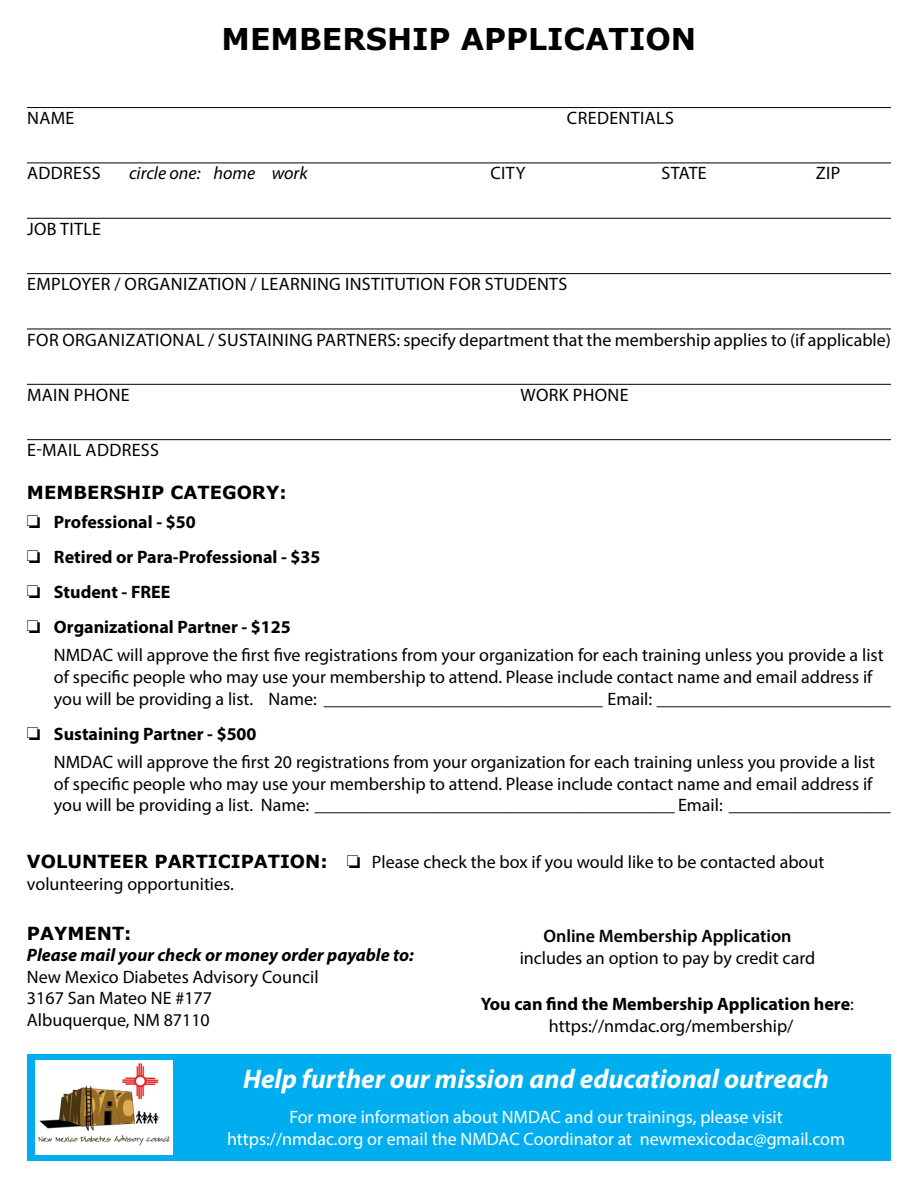
<style>
.page{position:relative;width:918px;height:1188px;background:#fff}
.page>*{position:absolute;margin:0;border:0;box-sizing:border-box;transform-origin:0 0}
.t1{font:700 30px "Verdana";color:#000}
.t2{font:italic 700 27px "Myriad Pro";color:#fff}
.t3{font:18px/21.6px "Myriad Pro";color:#000}
.t4{font:700 18px/35.1px "Myriad Pro";color:#000}
.t5{font:18px/21.6px "Myriad Pro";color:#fff;text-align:center}
.t6{font:18px "Myriad Pro";letter-spacing:.02em;color:#000}
.t7{font:italic 700 18px "Myriad Pro";color:#000}
.t8{font:700 18px "Verdana";color:#000}
.t9{font:600 18px "Myriad Pro";color:#000}
.t10{font:italic 18px "Myriad Pro";color:#000}
.s1{font-weight:700}
.s2{font-family:"Verdana";font-weight:700}
.s3{font-weight:400}
</style>
<div class="page">
<div style="left:27px;top:1054px;width:864px;height:107px;background:#00aeef"></div>
<hr style="left:27px;top:107px;width:864px;height:1px;background:#000">
<hr style="left:27px;top:163px;width:864px;height:1px;background:#000">
<hr style="left:27px;top:218px;width:864px;height:1px;background:#000">
<hr style="left:27px;top:273px;width:864px;height:1px;background:#000">
<hr style="left:27px;top:329px;width:864px;height:1px;background:#000">
<hr style="left:27px;top:384px;width:864px;height:1px;background:#000">
<hr style="left:27px;top:439px;width:864px;height:1px;background:#000">
<img style="left:36px;top:1060px;width:137px;height:95px">
<h1 class="t1" style="left:222px;top:20px;width:476px">MEMBERSHIP APPLICATION</h1>
<p class="t3" style="left:27px;top:107px;width:49px">NAME</p>
<p class="t6" style="left:567px;top:107px;width:108px">CREDENTIALS</p>
<p class="t6" style="left:27px;top:162px;width:75px">ADDRESS</p>
<p class="t10" style="left:129px;top:162px;width:180px">circle one: home work</p>
<p class="t3" style="left:490px;top:162px;width:37px">CITY</p>
<p class="t3" style="left:661px;top:162px;width:47px">STATE</p>
<p class="t3" style="left:816px;top:162px;width:26px">ZIP</p>
<p class="t6" style="left:27px;top:218px;width:75px">JOB TITLE</p>
<p class="t6" style="left:27px;top:273px;width:542px">EMPLOYER / ORGANIZATION / LEARNING INSTITUTION FOR STUDENTS</p>
<p class="t3" style="left:27px;top:328px;width:865px">FOR ORGANIZATIONAL / SUSTAINING PARTNERS: specify department that the membership applies to (if applicable)</p>
<p class="t6" style="left:27px;top:384px;width:104px">MAIN PHONE</p>
<p class="t6" style="left:521px;top:384px;width:110px">WORK PHONE</p>
<p class="t6" style="left:27px;top:439px;width:133px">E-MAIL ADDRESS</p>
<p class="t8" style="left:27px;top:481px;width:261px">MEMBERSHIP CATEGORY:</p>
<p class="t4" style="left:27px;top:504px;width:295px">❏ Professional - $50<br>❏ Retired or Para-Professional - $35 ❏ Student - FREE<br>❏ Organizational Partner - $125</p>
<p class="t3" style="left:54px;top:644px;width:839px">NMDAC will approve the first five registrations from your organization for each training unless you provide a list of specific people who may use your membership to attend. Please include contact name and email address if you will be providing a list. Name: _______________________________ Email: __________________________</p>
<p class="t3" style="left:54px;top:719px;width:823px;line-height:28.3px;text-indent:-27px">❏ <span class="s1">Sustaining Partner - $500<br></span>NMDAC will approve the first 20 registrations from your organization for each training unless you provide a list</p>
<p class="t3" style="left:54px;top:773px;width:839px">of specific people who may use your membership to attend. Please include contact name and email address if you will be providing a list. Name: ________________________________________ Email: __________________</p>
<p class="t3" style="left:27px;top:851px;width:799px"><span class="s2">VOLUNTEER PARTICIPATION:</span> ❏ Please check the box if you would like to be contacted about volunteering opportunities.</p>
<p class="t8" style="left:27px;top:921px;width:106px">PAYMENT:</p>
<p class="t7" style="left:27px;top:943px;width:388px">Please mail your check or money order payable to:</p>
<p class="t3" style="left:27px;top:966px;width:293px">New Mexico Diabetes Advisory Council<br>3167 San Mateo NE #177<br>Albuquerque, NM 87110</p>
<h2 class="t2" style="left:243px;top:1061px;width:587px">Help further our mission and educational outreach</h2>
<p class="t5" style="left:227px;top:1106px;width:620px">For more information about NMDAC and our trainings, please visit https://nmdac.org or email the NMDAC Coordinator at newmexicodac@gmail.com</p>
<p class="t9" style="left:543px;top:925px;width:250px">Online Membership Application</p>
<p class="t3" style="left:520px;top:946px;width:297px">includes an option to pay by credit card</p>
<p class="t4" style="left:481px;top:993px;width:374px;line-height:21.6px;text-align:center">You can find the Membership Application here<span class="s3">: https://nmdac.org/membership/</span></p>
</div>
